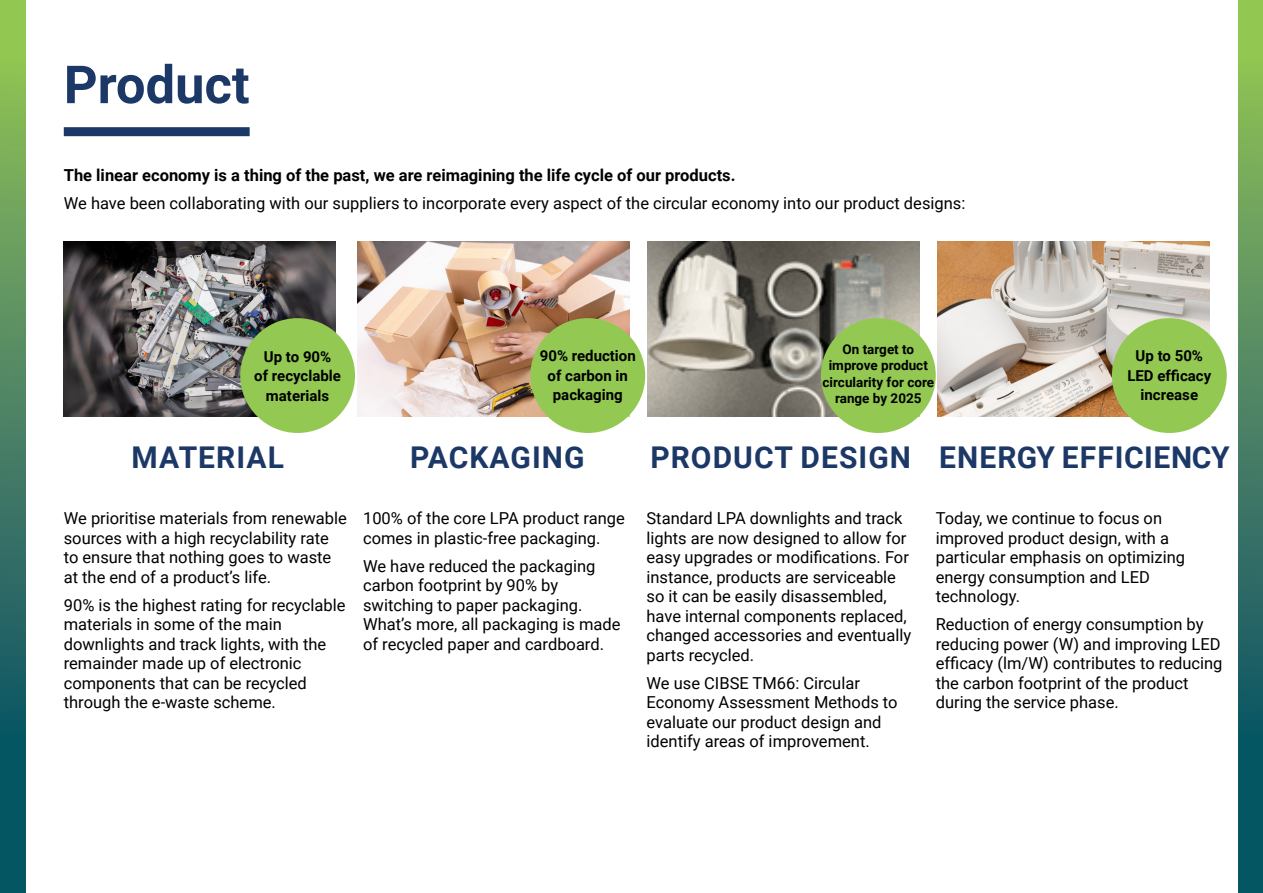
<style>
.page{position:relative;width:1263px;height:893px;background:#fff}
.page>*{position:absolute;margin:0;border:0;box-sizing:border-box;transform-origin:0 0}
.t1{font:700 52.5px "Roboto";color:#1c3867}
.t2{font:700 30px "Roboto";letter-spacing:.035em;color:#1c3867}
.t3{font:16.5px/19.5px "Roboto";color:#000}
.t4{font:700 16.5px "Roboto";color:#000}
.t5{font:700 15px/19.5px "Roboto";color:#000;text-align:center}
.t6{font:700 13.5px/16.5px "Roboto";color:#000;text-align:center}
</style>
<div class="page">
<svg style="left:0;top:0;width:26px;height:893px;background:#468360"></svg>
<svg style="left:1238px;top:0;width:25px;height:893px;background:#468360"></svg>
<img style="left:938px;top:242px;width:272px;height:175px">
<div style="left:1112px;top:318px;width:115px;height:115px;background:#93c952;border-radius:50%"></div>
<img style="left:357px;top:242px;width:272px;height:175px">
<div style="left:530px;top:318px;width:115px;height:115px;background:#93c952;border-radius:50%"></div>
<img style="left:64px;top:242px;width:272px;height:175px">
<div style="left:240px;top:318px;width:115px;height:115px;background:#93c952;border-radius:50%"></div>
<img style="left:647px;top:242px;width:272px;height:175px">
<div style="left:821px;top:318px;width:115px;height:115px;background:#93c952;border-radius:50%"></div>
<div style="left:64px;top:127px;width:186px;height:9px;background:#1c3867"></div>
<h1 class="t1" style="left:64px;top:48px;width:187px">Product</h1>
<p class="t4" style="left:64px;top:164px;width:673px">The linear economy is a thing of the past, we are reimagining the life cycle of our products.</p>
<p class="t3" style="left:64px;top:193px;width:903px">We have been collaborating with our suppliers to incorporate every aspect of the circular economy into our product designs:</p>
<p class="t5" style="left:254px;top:346px;width:88px">Up to 90%<br>of recyclable materials</p>
<p class="t6" style="left:822px;top:340px;width:113px">On target to improve product circularity for core range by 2025</p>
<p class="t5" style="left:540px;top:345px;width:98px">90% reduction of carbon in packaging</p>
<p class="t5" style="left:1127px;top:345px;width:85px">Up to 50%<br>LED efficacy increase</p>
<h2 class="t2" style="left:132px;top:437px;width:154px">MATERIAL</h2>
<p class="t3" style="left:64px;top:508px;width:285px">We prioritise materials from renewable sources with a high recyclability rate to ensure that nothing goes to waste at the end of a product’s life.</p>
<p class="t3" style="left:64px;top:594px;width:283px">90% is the highest rating for recyclable materials in some of the main downlights and track lights, with the remainder made up of electronic components that can be recycled through the e-waste scheme.</p>
<h2 class="t2" style="left:410px;top:437px;width:176px">PACKAGING</h2>
<p class="t3" style="left:363px;top:508px;width:263px">100% of the core LPA product range comes in plastic-free packaging.</p>
<p class="t3" style="left:363px;top:555px;width:259px">We have reduced the packaging carbon footprint by 90% by switching to paper packaging.<br>What’s more, all packaging is made of recycled paper and cardboard.</p>
<h2 class="t2" style="left:650px;top:437px;width:262px">PRODUCT DESIGN</h2>
<p class="t3" style="left:646px;top:508px;width:266px">Standard LPA downlights and track lights are now designed to allow for easy upgrades or modifications. For instance, products are serviceable so it can be easily disassembled, have internal components replaced, changed accessories and eventually parts recycled.</p>
<p class="t3" style="left:646px;top:672px;width:253px">We use CIBSE TM66: Circular<br>Economy Assessment Methods to evaluate our product design and identify areas of improvement.</p>
<h2 class="t2" style="left:939px;top:437px;width:292px">ENERGY EFFICIENCY</h2>
<p class="t3" style="left:936px;top:508px;width:251px">Today, we continue to focus on improved product design, with a particular emphasis on optimizing energy consumption and LED technology.</p>
<p class="t3" style="left:936px;top:614px;width:288px">Reduction of energy consumption by reducing power (W) and improving LED efficacy (lm/W) contributes to reducing the carbon footprint of the product during the service phase.</p>
</div>
